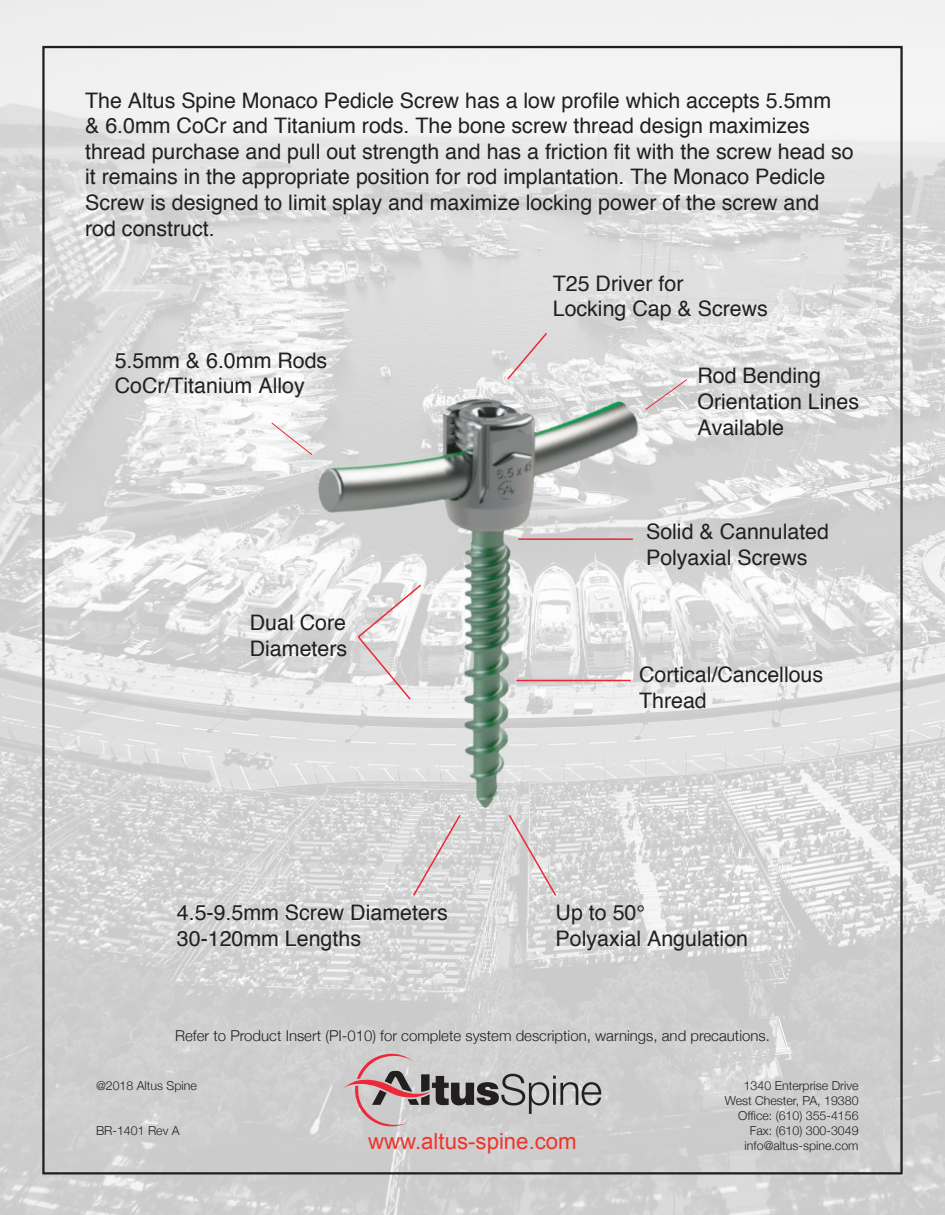
<style>
.page{position:relative;width:945px;height:1215px;background:#fff}
.page>*{position:absolute;margin:0;border:0;box-sizing:border-box;transform-origin:0 0}
.t1{font:22.2px "Arial";color:#ee352c}
.t2{font:21.3px/25.7px "Helvetica";color:#231f20}
.t3{font:300 15px "Helvetica Neue";color:#231f20}
.t4{font:300 12.3px/14.9px "Helvetica Neue";color:#231f20;text-align:right}
</style>
<div class="page">
<img style="left:1px;top:0;width:943px;height:1215px">
<svg style="left:344px;top:1053px;width:257px;height:76px;background:#bab2b3"></svg>
<img style="left:237px;top:320px;width:409px;height:499px">
<hr style="left:518px;top:538px;width:115px;height:2px;background:#ed2736">
<hr style="left:516px;top:680px;width:115px;height:1px;background:#ed2736">
<svg style="left:506px;top:331px;width:43px;height:50px;background:#ddd5d6"></svg>
<svg style="left:412px;top:813px;width:50px;height:84px;background:#d8d1d2"></svg>
<svg style="left:507px;top:813px;width:51px;height:84px;background:#d9d2d3"></svg>
<svg style="left:356px;top:583px;width:67px;height:118px"></svg>
<svg style="left:270px;top:422px;width:43px;height:34px"></svg>
<svg style="left:644px;top:378px;width:44px;height:33px"></svg>
<p class="t2" style="left:85px;top:88px;width:770px">The Altus Spine Monaco Pedicle Screw has a low profile which accepts 5.5mm<br>&amp; 6.0mm CoCr and Titanium rods. The bone screw thread design maximizes thread purchase and pull out strength and has a friction fit with the screw head so it remains in the appropriate position for rod implantation. The Monaco Pedicle Screw is designed to limit splay and maximize locking power of the screw and rod construct.</p>
<p class="t2" style="left:115px;top:348px;width:214px">5.5mm &amp; 6.0mm Rods<br>CoCr/Titanium Alloy</p>
<p class="t2" style="left:250px;top:610px;width:99px">Dual Core<br>Diameters</p>
<p class="t2" style="left:177px;top:901px;width:272px">4.5-9.5mm Screw Diameters<br>30-120mm Lengths</p>
<p class="t2" style="left:553px;top:271px;width:217px">T25 Driver for<br>Locking Cap &amp; Screws</p>
<p class="t2" style="left:697px;top:364px;width:163px">Rod Bending<br>Orientation Lines<br>Available</p>
<p class="t2" style="left:646px;top:520px;width:184px">Solid &amp; Cannulated<br>Polyaxial Screws</p>
<p class="t2" style="left:639px;top:662px;width:186px">Cortical/Cancellous<br>Thread</p>
<p class="t2" style="left:556px;top:901px;width:194px">Up to 50°<br>Polyaxial Angulation</p>
<p class="t3" style="left:175px;top:1024px;width:596px">Refer to Product Insert (PI-010) for complete system description, warnings, and precautions.</p>
<p class="t4" style="left:96px;top:1078px;width:102px">@2018 Altus Spine</p>
<p class="t4" style="left:96px;top:1122px;width:85px">BR-1401 Rev A</p>
<p class="t4" style="left:725px;top:1078px;width:135px">1340 Enterprise Drive<br>West Chester, PA, 19380<br>Office: (610) 355-4156<br>Fax: (610) 300-3049</p>
<p class="t1" style="left:368px;top:1127px;width:210px">www.altus-spine.com</p>
<p class="t4" style="left:745px;top:1137px;width:115px">info@altus-spine.com</p>
</div>
